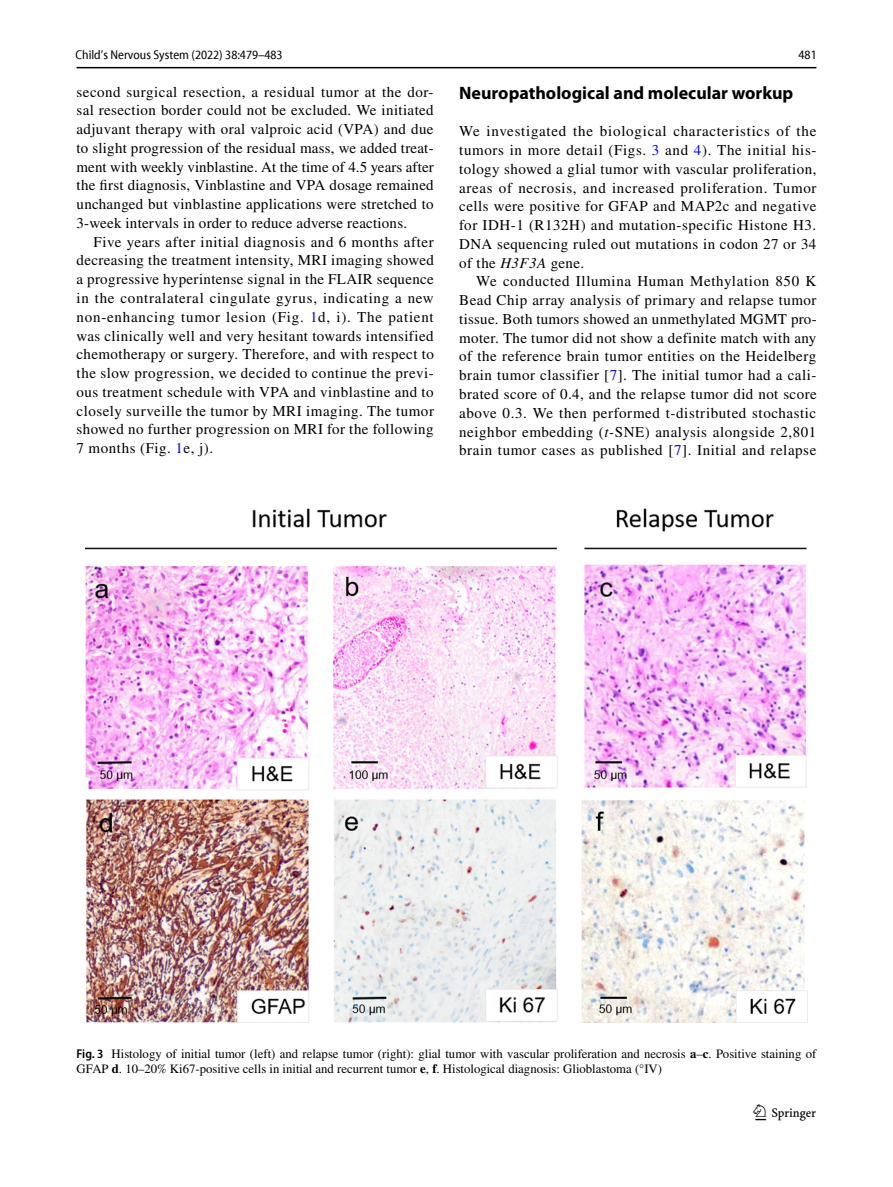
<style>
.page{position:relative;width:893px;height:1187px;background:#fff}
.page>*{position:absolute;margin:0;border:0;box-sizing:border-box;transform-origin:0 0}
.t1{font:22.5px "Springnew Regular 3";color:#000}
.t2{font:700 18px "Myriad Pro";color:#000}
.t3{font:15px/18.8px "STIX";letter-spacing:.03em;color:#000;text-align:justify}
.t4{font:12.75px/15px "STIX";color:#000}
.t5{font:semi-condensed 12.75px "Myriad Pro Unic";color:#000}
.s1{color:#00f}
.s2{font-style:italic}
.s3{font-family:"Myriad Pro";font-weight:600;font-stretch:semi-condensed}
.s4{font-weight:700}
</style>
<div class="page">
<hr style="left:77px;top:67px;width:739px;height:1px;background:#000">
<img style="left:85px;top:509px;width:723px;height:513px">
<p class="t5" style="left:76px;top:50px;width:209px">Child’s Nervous System (2022) 38:479–483</p>
<p class="t5" style="left:798px;top:50px;width:20px">481</p>
<p class="t3" style="left:77px;top:83px;width:359px">second surgical resection, a residual tumor at the dor&shy;sal resection border could not be excluded. We initiated adjuvant therapy with oral valproic acid (VPA) and due to slight progression of the residual mass, we added treat&shy;ment with weekly vinblastine. At the time of 4.5 years after the first diagnosis, Vinblastine and VPA dosage remained unchanged but vinblastine applications were stretched to 3-week intervals in order to reduce adverse reactions.</p>
<p class="t3" style="left:77px;top:233px;width:359px;text-indent:17px">Five years after initial diagnosis and 6 months after decreasing the treatment intensity, MRI imaging showed a progressive hyperintense signal in the FLAIR sequence in the contralateral cingulate gyrus, indicating a new non-enhancing tumor lesion (Fig. <span class="s1">1</span>d, i). The patient was clinically well and very hesitant towards intensified chemotherapy or surgery. Therefore, and with respect to the slow progression, we decided to continue the previ&shy;ous treatment schedule with VPA and vinblastine and to closely surveille the tumor by MRI imaging. The tumor showed no further progression on MRI for the following 7 months (Fig. <span class="s1">1</span>e, j).</p>
<p class="t2" style="left:459px;top:81px;width:336px">Neuropathological and molecular workup</p>
<p class="t3" style="left:459px;top:123px;width:359px">We investigated the biological characteristics of the tumors in more detail (Figs. <span class="s1">3</span> and <span class="s1">4</span>). The initial his&shy;tology showed a glial tumor with vascular proliferation, areas of necrosis, and increased proliferation. Tumor cells were positive for GFAP and MAP2c and negative for IDH-1 (R132H) and mutation-specific Histone H3.<br>DNA sequencing ruled out mutations in codon 27 or 34 of the <span class="s2">H3F3A</span> gene.</p>
<p class="t3" style="left:459px;top:273px;width:359px;text-indent:17px">We conducted Illumina Human Methylation 850 K Bead Chip array analysis of primary and relapse tumor tissue. Both tumors showed an unmethylated MGMT pro&shy;moter. The tumor did not show a definite match with any of the reference brain tumor entities on the Heidelberg brain tumor classifier [<span class="s1">7</span>]. The initial tumor had a cali&shy;brated score of 0.4, and the relapse tumor did not score above 0.3. We then performed t-distributed stochastic neighbor embedding (<span class="s2">t</span>-SNE) analysis alongside 2,801 brain tumor cases as published [<span class="s1">7</span>]. Initial and relapse</p>
<p class="t4" style="left:77px;top:1046px;width:741px"><span class="s3">Fig. 3</span> Histology of initial tumor (left) and relapse tumor (right): glial tumor with vascular proliferation and necrosis <span class="s4">a</span>–<span class="s4">c</span>. Positive staining of<br>GFAP <span class="s4">d</span>. 10–20% Ki67-positive cells in initial and recurrent tumor <span class="s4">e</span>, <span class="s4">f</span>. Histological diagnosis: Glioblastoma (°IV)</p>
<h1 class="t1" style="left:755px;top:1104px;width:62px">1 3</h1>
</div>
